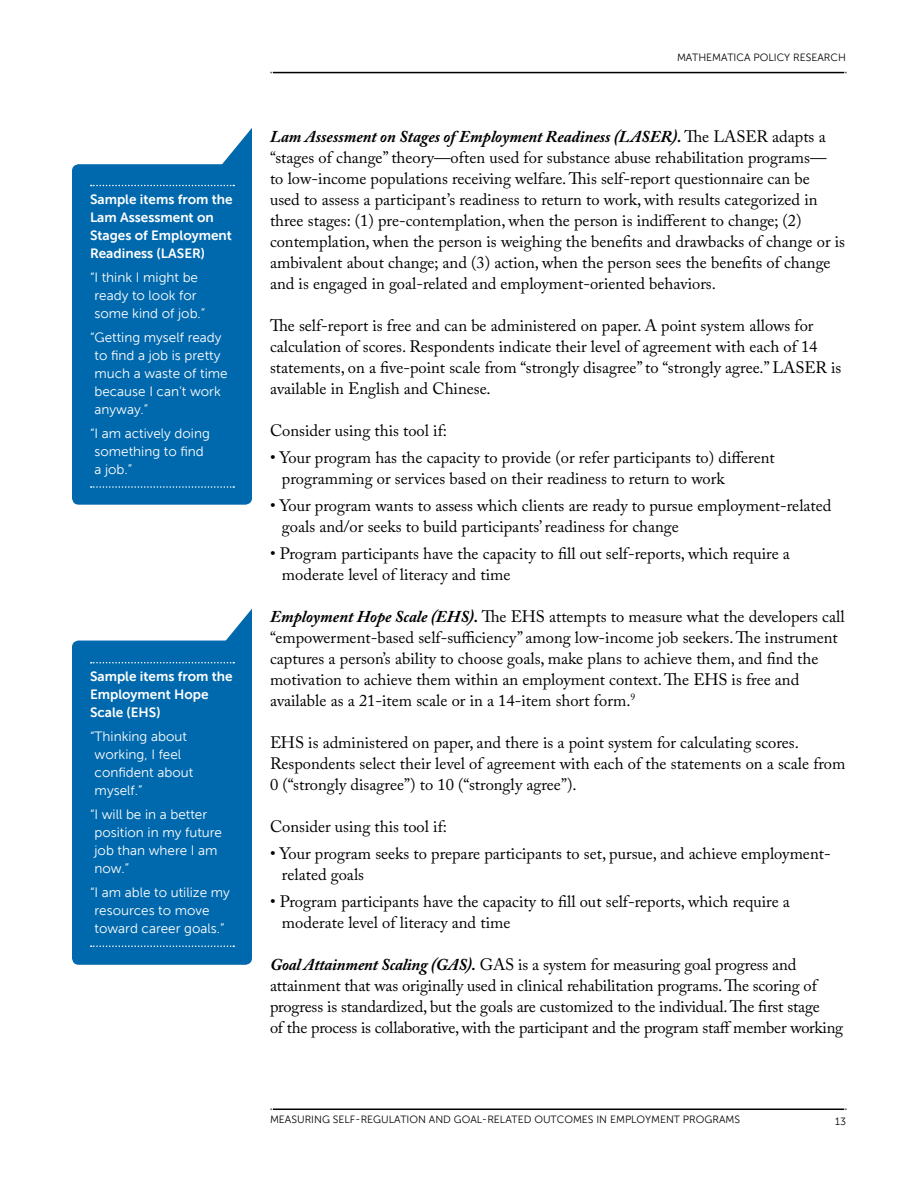
<style>
.page{position:relative;width:918px;height:1188px;background:#fff}
.page>*{position:absolute;margin:0;border:0;box-sizing:border-box;transform-origin:0 0}
.t1{font:16.5px/21px "Adobe Caslon Pro";color:#000}
.t2{font:13.5px/18px "Museo Sans 300";color:#fff}
.t3{font:13.5px/18px "Museo Sans 700";color:#fff}
.t4{font:10.5px "Museo Sans 300";color:#000}
.s1{font-weight:700;font-style:italic}
</style>
<div class="page">
<hr style="left:273px;top:1109px;width:571px;height:1px;background:#000">
<hr style="left:273px;top:72px;width:571px;height:1px;background:#000">
<svg style="left:222px;top:128px;width:30px;height:40px"></svg>
<svg style="left:217px;top:609px;width:35px;height:36px"></svg>
<div style="left:72px;top:164px;width:180px;height:341px;background:#0069ad;border-radius:7px"></div>
<svg style="left:91px;top:185px;width:143px;height:1px"></svg>
<svg style="left:91px;top:486px;width:143px;height:2px"></svg>
<div style="left:72px;top:641px;width:180px;height:324px;background:#0069ad;border-radius:7px"></div>
<svg style="left:91px;top:662px;width:143px;height:1px"></svg>
<svg style="left:91px;top:945px;width:143px;height:2px"></svg>
<p class="t3" style="left:90px;top:191px;width:144px">Sample items from the<br>Lam Assessment on<br>Stages of Employment<br>Readiness (LASER)</p>
<p class="t2" style="left:90px;top:269px;width:117px;text-align:center">“ I think I might be ready to look for some kind of job.”</p>
<p class="t2" style="left:94px;top:329px;width:135px;text-indent:-4px">“ Getting myself ready to find a job is pretty much a waste of time because I can’t work anyway.”</p>
<p class="t2" style="left:94px;top:425px;width:117px;text-indent:-4px">“ I am actively doing something to find a job.”</p>
<p class="t3" style="left:90px;top:668px;width:144px">Sample items from the<br>Employment Hope<br>Scale (EHS)</p>
<p class="t2" style="left:95px;top:728px;width:100px;text-indent:-5px">“ Thinking about working, I feel confident about myself.”</p>
<p class="t2" style="left:94px;top:806px;width:129px;text-indent:-4px">“ I will be in a better position in my future job than where I am now.”</p>
<p class="t2" style="left:94px;top:884px;width:137px;text-indent:-4px">“ I am able to utilize my resources to move toward career goals.”</p>
<p class="t4" style="left:677px;top:52px;width:170px">MATHEMATICA POLICY RESEARCH</p>
<p class="t1" style="left:270px;top:126px;width:577px"><span class="s1">Lam Assessment on Stages of Employment Readiness (LASER).</span> The LASER adapts a “stages of change” theory—often used for substance abuse rehabilitation programs—<br>to low-income populations receiving welfare. This self-report questionnaire can be<br>used to assess a participant’s readiness to return to work, with results categorized in three stages: (1) pre-contemplation, when the person is indifferent to change; (2) contemplation, when the person is weighing the benefits and drawbacks of change or is ambivalent about change; and (3) action, when the person sees the benefits of change and is engaged in goal-related and employment-oriented behaviors.</p>
<p class="t1" style="left:270px;top:315px;width:573px">The self-report is free and can be administered on paper. A point system allows for calculation of scores. Respondents indicate their level of agreement with each of 14 statements, on a five-point scale from “strongly disagree” to “strongly agree.” LASER is available in English and Chinese.</p>
<p class="t1" style="left:270px;top:420px;width:178px">Consider using this tool if:</p>
<p class="t1" style="left:282px;top:447px;width:494px;text-indent:-12px">• Your program has the capacity to provide (or refer participants to) different programming or services based on their readiness to return to work</p>
<p class="t1" style="left:282px;top:495px;width:551px;text-indent:-12px">• Your program wants to assess which clients are ready to pursue employment-related goals and/or seeks to build participants’ readiness for change</p>
<p class="t1" style="left:282px;top:543px;width:510px;text-indent:-12px">• Program participants have the capacity to fill out self-reports, which require a moderate level of literacy and time</p>
<p class="t1" style="left:270px;top:606px;width:576px"><span class="s1">Employment Hope Scale (EHS).</span> The EHS attempts to measure what the developers call “empowerment-based self-sufficiency” among low-income job seekers. The instrument captures a person’s ability to choose goals, make plans to achieve them, and find the motivation to achieve them within an employment context. The EHS is free and available as a 21-item scale or in a 14-item short form.<sup>9</sup></p>
<p class="t1" style="left:270px;top:732px;width:577px">EHS is administered on paper, and there is a point system for calculating scores.<br>Respondents select their level of agreement with each of the statements on a scale from<br>0 (“strongly disagree”) to 10 (“strongly agree”).</p>
<p class="t1" style="left:270px;top:816px;width:178px">Consider using this tool if:</p>
<p class="t1" style="left:282px;top:843px;width:550px;text-indent:-12px">• Your program seeks to prepare participants to set, pursue, and achieve employment&shy;related goals</p>
<p class="t1" style="left:282px;top:891px;width:510px;text-indent:-12px">• Program participants have the capacity to fill out self-reports, which require a moderate level of literacy and time</p>
<p class="t1" style="left:270px;top:954px;width:575px"><span class="s1">Goal Attainment Scaling (GAS).</span> GAS is a system for measuring goal progress and attainment that was originally used in clinical rehabilitation programs. The scoring of progress is standardized, but the goals are customized to the individual. The first stage<br>of the process is collaborative, with the participant and the program staff member working</p>
<p class="t4" style="left:270px;top:1114px;width:472px">MEASURING SELF-REGULATION AND GOAL-RELATED OUTCOMES IN EMPLOYMENT PROGRAMS</p>
<p class="t4" style="left:835px;top:1116px;width:12px">13</p>
</div>
